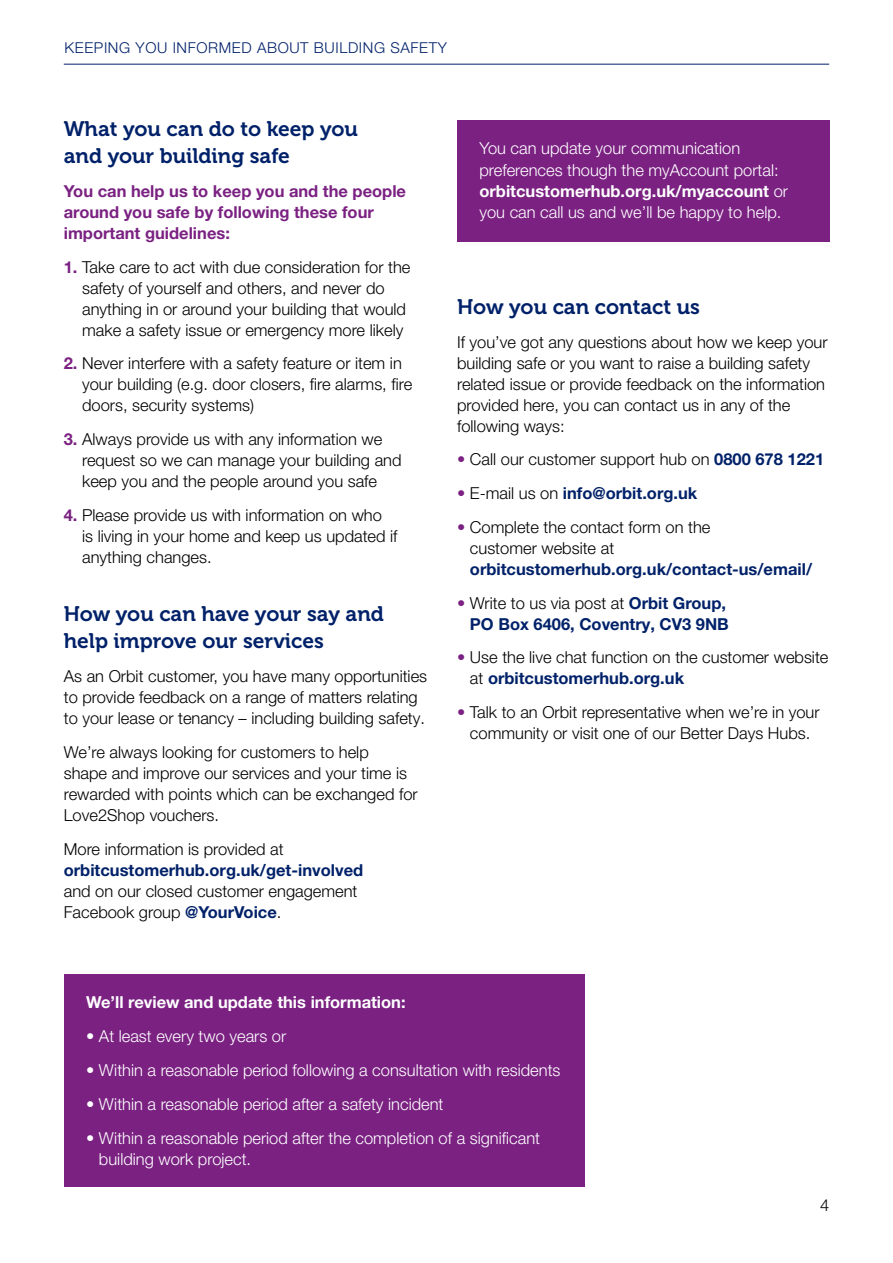
<style>
.page{position:relative;width:893px;height:1263px;background:#fff}
.page>*{position:absolute;margin:0;border:0;box-sizing:border-box;transform-origin:0 0}
.t1{font:21px/27px "Museo 700";color:#002169}
.t2{font:300 16.5px/21px "Helvetica Neue LT Pro";color:#000}
.t3{font:300 16.5px/21px "Helvetica Neue LT Pro";color:#fff}
.t4{font:700 16.5px/21px "Helvetica Neue LT Pro";color:#002169;text-align:right}
.t5{font:700 16.5px/21px "Helvetica Neue LT Pro";color:#7a2182}
.t6{font:700 16.5px "Helvetica Neue LT Pro";color:#fff}
.t7{font:300 15px "Helvetica Neue LT Pro";letter-spacing:.04em;color:#002169}
.s1{font-weight:700;color:#7a2182}
.s2{font-weight:700;color:#002169}
.s3{font-weight:700}
.s4{color:#7a2182}
.s5{font-weight:300;color:#7a2182}
.s6{font-weight:300;color:#000}
</style>
<div class="page">
<hr style="left:64px;top:64px;width:765px;height:1px;background:#002169">
<div style="left:64px;top:974px;width:521px;height:213px;background:#7a2182"></div>
<div style="left:457px;top:120px;width:372px;height:121px;background:#7a2182"></div>
<p class="t7" style="left:65px;top:39px;width:384px">KEEPING YOU INFORMED ABOUT BUILDING SAFETY</p>
<p class="t1" style="left:64px;top:116px;width:296px">What you can do to keep you and your building safe</p>
<p class="t5" style="left:64px;top:180px;width:344px">You can help us to keep you and the people around you safe by following these four important guidelines:</p>
<p class="t2" style="left:82px;top:256px;width:330px;text-indent:-18px"><span class="s1">1.</span> Take care to act with due consideration for the safety of yourself and others, and never do anything in or around your building that would make a safety issue or emergency more likely</p>
<p class="t2" style="left:82px;top:353px;width:332px;text-indent:-18px"><span class="s1">2.</span> Never interfere with a safety feature or item in your building (e.g. door closers, fire alarms, fire doors, security systems)</p>
<p class="t2" style="left:82px;top:428px;width:321px;text-indent:-18px"><span class="s1">3.</span> Always provide us with any information we request so we can manage your building and keep you and the people around you safe</p>
<p class="t2" style="left:82px;top:504px;width:317px;text-indent:-18px"><span class="s1">4.</span> Please provide us with information on who<br>is living in your home and keep us updated if anything changes.</p>
<p class="t1" style="left:64px;top:601px;width:322px">How you can have your say and help improve our services</p>
<p class="t2" style="left:64px;top:665px;width:365px">As an Orbit customer, you have many opportunities to provide feedback on a range of matters relating to your lease or tenancy – including building safety.</p>
<p class="t2" style="left:64px;top:741px;width:355px">We’re always looking for customers to help<br>shape and improve our services and your time is rewarded with points which can be exchanged for Love2Shop vouchers.</p>
<p class="t2" style="left:64px;top:838px;width:221px">More information is provided at</p>
<p class="t4" style="left:64px;top:859px;width:301px">orbitcustomerhub.org.uk/get-involved</p>
<p class="t2" style="left:64px;top:880px;width:295px">and on our closed customer engagement<br>Facebook group <span class="s2">@YourVoice</span>.</p>
<p class="t3" style="left:479px;top:138px;width:310px">You can update your communication preferences though the myAccount portal: <span class="s3">orbitcustomerhub.org.uk/myaccount</span> or you can call us and we’ll be happy to help.</p>
<p class="t1" style="left:457px;top:293px;width:244px">How you can contact us</p>
<p class="t2" style="left:457px;top:331px;width:372px">If you’ve got any questions about how we keep your building safe or you want to raise a building safety related issue or provide feedback on the information provided here, you can contact us in any of the following ways:</p>
<p class="t2" style="left:457px;top:449px;width:369px"><span class="s4">•</span> Call our customer support hub on <span class="s2">0800 678 1221</span></p>
<p class="t4" style="left:457px;top:482px;width:242px"><span class="s5">•</span> <span class="s6">E-mail us on</span> info@orbit.org.uk</p>
<p class="t2" style="left:470px;top:516px;width:242px;text-indent:-13px"><span class="s4">•</span> Complete the contact form on the customer website at</p>
<p class="t4" style="left:470px;top:558px;width:344px">orbitcustomerhub.org.uk/contact-us/email/</p>
<p class="t4" style="left:457px;top:592px;width:273px"><span class="s5">•</span> <span class="s6">Write to us via post at</span> Orbit Group,<br>PO Box 6406, Coventry, CV3 9NB</p>
<p class="t2" style="left:470px;top:647px;width:360px;text-indent:-13px"><span class="s4">•</span> Use the live chat function on the customer website at <span class="s2">orbitcustomerhub.org.uk</span></p>
<p class="t2" style="left:457px;top:701px;width:364px;text-align:center"><span class="s4">•</span> Talk to an Orbit representative when we’re in your community or visit one of our Better Days Hubs.</p>
<p class="t6" style="left:86px;top:992px;width:321px">We’ll review and update this information:</p>
<p class="t3" style="left:86px;top:1025px;width:202px">• At least every two years or</p>
<p class="t3" style="left:86px;top:1059px;width:476px">• Within a reasonable period following a consultation with residents</p>
<p class="t3" style="left:86px;top:1093px;width:359px">• Within a reasonable period after a safety incident</p>
<p class="t3" style="left:99px;top:1127px;width:443px;text-indent:-13px">• Within a reasonable period after the completion of a significant building work project.</p>
<p class="t2" style="left:820px;top:1194px;width:11px">4</p>
</div>
